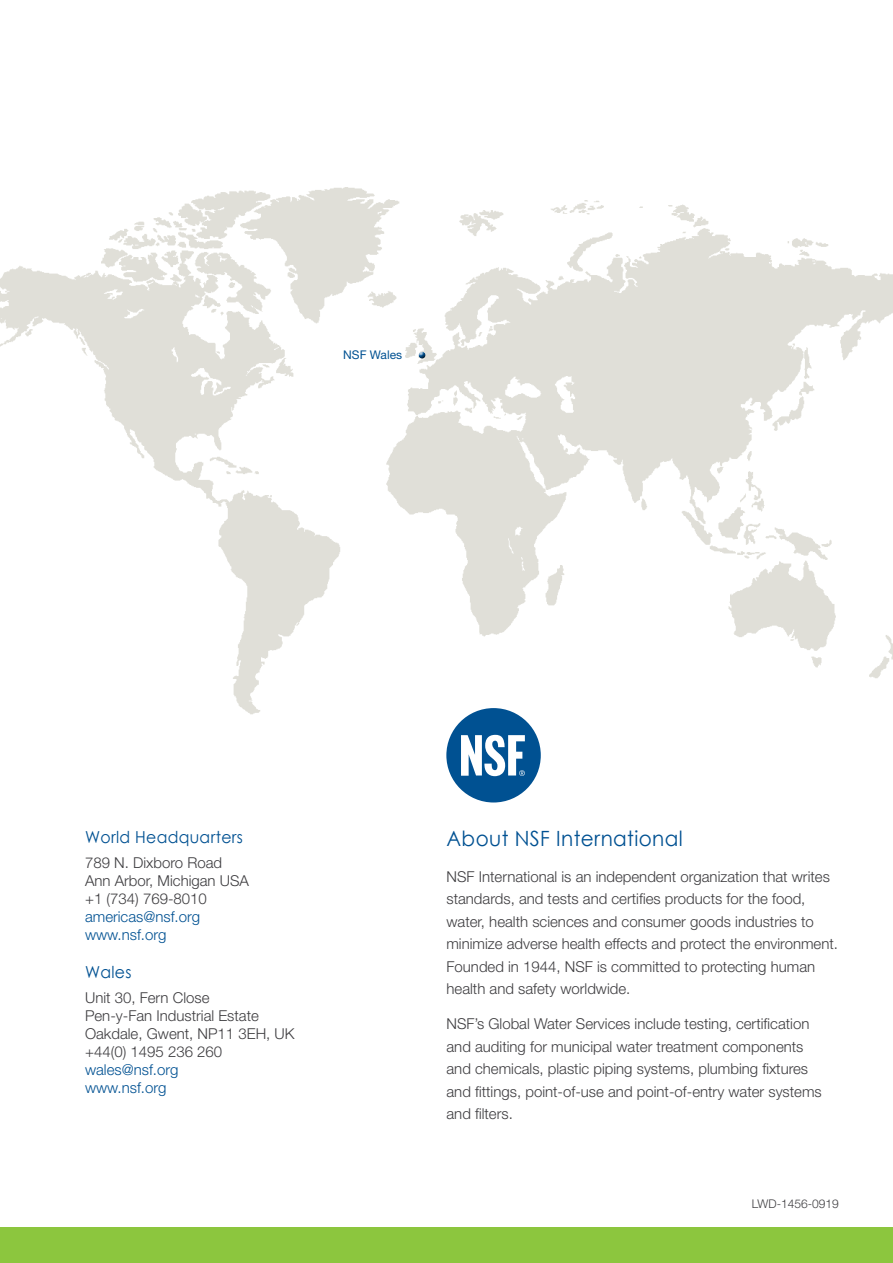
<style>
.page{position:relative;width:893px;height:1263px;background:#fff}
.page>*{position:absolute;margin:0;border:0;box-sizing:border-box;transform-origin:0 0}
.t1{font:21px "Century Gothic";letter-spacing:.02em;color:#005192;scale:.95 1}
.t2{font:16.5px "Century Gothic";letter-spacing:.02em;color:#005192;scale:.95 1}
.t3{font:300 15px/22.5px "Helvetica Neue LT Std";color:#3e3d40}
.t4{font:300 15px/18px "Helvetica Neue LT Std";color:#005192}
.t5{font:300 12px "Helvetica Neue LT Std";color:#3e3d40}
.t6{font:12px "Helvetica Neue LT Std";color:#005192}
</style>
<div class="page">
<div style="left:0;top:1227px;width:893px;height:36px;background:#8cc63e"></div>
<img style="left:0;top:187px;width:893px;height:553px">
<div style="left:417px;top:349px;width:9px;height:8px;background:#fff"></div>
<div style="left:417px;top:351px;width:9px;height:9px;background:#000;opacity:.75"></div>
<div style="left:446px;top:708px;width:95px;height:94px;background:#005192;border-radius:50%"></div>
<svg style="left:461px;top:735px;width:64px;height:41px"></svg>
<p class="t6" style="left:343px;top:348px;width:60px">NSF Wales</p>
<p class="t2" style="left:85px;top:825px;width:168px">World Headquarters</p>
<p class="t3" style="left:85px;top:853px;width:165px;line-height:18px">789 N. Dixboro Road<br>Ann Arbor, Michigan USA +1 (734) 769-8010</p>
<p class="t4" style="left:85px;top:907px;width:117px">americas@nsf.org www.nsf.org</p>
<p class="t2" style="left:85px;top:961px;width:50px">Wales</p>
<p class="t3" style="left:85px;top:988px;width:211px;line-height:18px">Unit 30, Fern Close<br>Pen-y-Fan Industrial Estate<br>Oakdale, Gwent, NP11 3EH, UK +44(0) 1495 236 260</p>
<p class="t4" style="left:85px;top:1060px;width:95px">wales@nsf.org www.nsf.org</p>
<h1 class="t1" style="left:446px;top:824px;width:250px">About NSF International</h1>
<p class="t3" style="left:446px;top:865px;width:393px">NSF International is an independent organization that writes standards, and tests and certifies products for the food, water, health sciences and consumer goods industries to minimize adverse health effects and protect the environment.<br>Founded in 1944, NSF is committed to protecting human health and safety worldwide.</p>
<p class="t3" style="left:446px;top:1012px;width:377px">NSF’s Global Water Services include testing, certification and auditing for municipal water treatment components and chemicals, plastic piping systems, plumbing fixtures and fittings, point-of-use and point-of-entry water systems and filters.</p>
<p class="t5" style="left:752px;top:1196px;width:89px">LWD-1456-0919</p>
</div>
